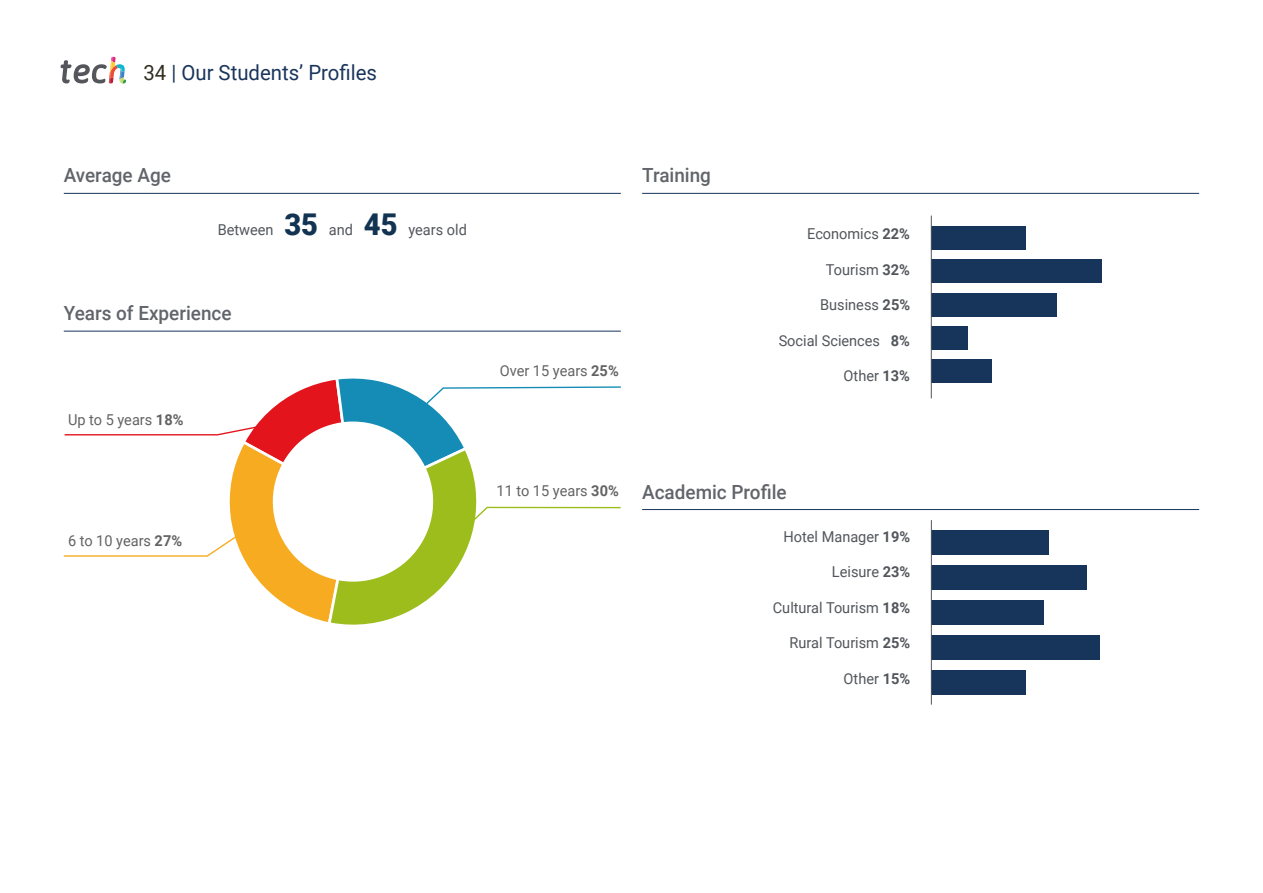
<style>
.page{position:relative;width:1263px;height:893px;background:#fff}
.page>*{position:absolute;margin:0;border:0;box-sizing:border-box;transform-origin:0 0}
.t1{font:21px "Roboto";color:#1a355c}
.t2{font:500 19.5px "Roboto";color:#61646a}
.t3{font:15px "Roboto";color:#52555b}
.t4{font:15px "Roboto";color:#636363}
.s1{color:#312e20}
.s2{font-weight:900;font-size:30px;color:#123352}
.s3{font-weight:700}
</style>
<div class="page">
<svg style="left:61px;top:57px;width:65px;height:27px"></svg>
<hr style="left:64px;top:193px;width:557px;height:1px;background:#17355b">
<hr style="left:64px;top:331px;width:557px;height:1px;background:#17355b">
<hr style="left:642px;top:509px;width:557px;height:1px;background:#17355b">
<div style="left:931px;top:530px;width:118px;height:25px;background:#17355b"></div>
<div style="left:931px;top:565px;width:156px;height:25px;background:#17355b"></div>
<div style="left:931px;top:600px;width:113px;height:25px;background:#17355b"></div>
<div style="left:931px;top:635px;width:169px;height:25px;background:#17355b"></div>
<div style="left:931px;top:670px;width:95px;height:24px;background:#17355b"></div>
<hr style="left:931px;top:520px;width:1px;height:185px;background:#52555b">
<hr style="left:642px;top:193px;width:557px;height:1px;background:#17355b">
<div style="left:931px;top:226px;width:95px;height:24px;background:#17355b"></div>
<div style="left:931px;top:259px;width:171px;height:24px;background:#17355b"></div>
<div style="left:931px;top:293px;width:126px;height:23px;background:#17355b"></div>
<div style="left:931px;top:326px;width:37px;height:23px;background:#17355b"></div>
<div style="left:931px;top:359px;width:61px;height:24px;background:#17355b"></div>
<hr style="left:931px;top:216px;width:1px;height:182px;background:#52555b">
<svg style="left:64px;top:378px;width:557px;height:247px"></svg>
<h1 class="t1" style="left:144px;top:57px;width:235px"><span class="s1">34</span> | Our Students’ Profiles</h1>
<h2 class="t2" style="left:64px;top:161px;width:109px">Average Age</h2>
<p class="t3" style="left:218px;top:219px;width:251px">Between <span class="s2">35</span> and <span class="s2">45</span> years old</p>
<h2 class="t2" style="left:64px;top:300px;width:169px">Years of Experience</h2>
<p class="t4" style="left:68px;top:409px;width:117px">Up to 5 years <span class="s3">18%</span></p>
<p class="t4" style="left:68px;top:530px;width:116px">6 to 10 years <span class="s3">27%</span></p>
<h2 class="t2" style="left:642px;top:161px;width:70px">Training</h2>
<p class="t4" style="left:500px;top:360px;width:120px">Over 15 years <span class="s3">25%</span></p>
<p class="t3" style="left:807px;top:224px;width:104px">Economics <span class="s3">22%</span></p>
<p class="t3" style="left:826px;top:259px;width:86px">Tourism <span class="s3">32%</span></p>
<p class="t3" style="left:820px;top:295px;width:91px">Business <span class="s3">25%</span></p>
<p class="t3" style="left:779px;top:330px;width:133px">Social Sciences <span class="s3">8%</span></p>
<p class="t3" style="left:843px;top:366px;width:68px">Other <span class="s3">13%</span></p>
<p class="t4" style="left:496px;top:480px;width:124px">11 to 15 years <span class="s3">30%</span></p>
<h2 class="t2" style="left:642px;top:478px;width:146px">Academic Profile</h2>
<p class="t3" style="left:783px;top:526px;width:128px">Hotel Manager <span class="s3">19%</span></p>
<p class="t3" style="left:832px;top:561px;width:80px">Leisure <span class="s3">23%</span></p>
<p class="t3" style="left:773px;top:597px;width:139px">Cultural Tourism <span class="s3">18%</span></p>
<p class="t3" style="left:790px;top:632px;width:122px">Rural Tourism <span class="s3">25%</span></p>
<p class="t3" style="left:844px;top:668px;width:68px">Other <span class="s3">15%</span></p>
</div>
